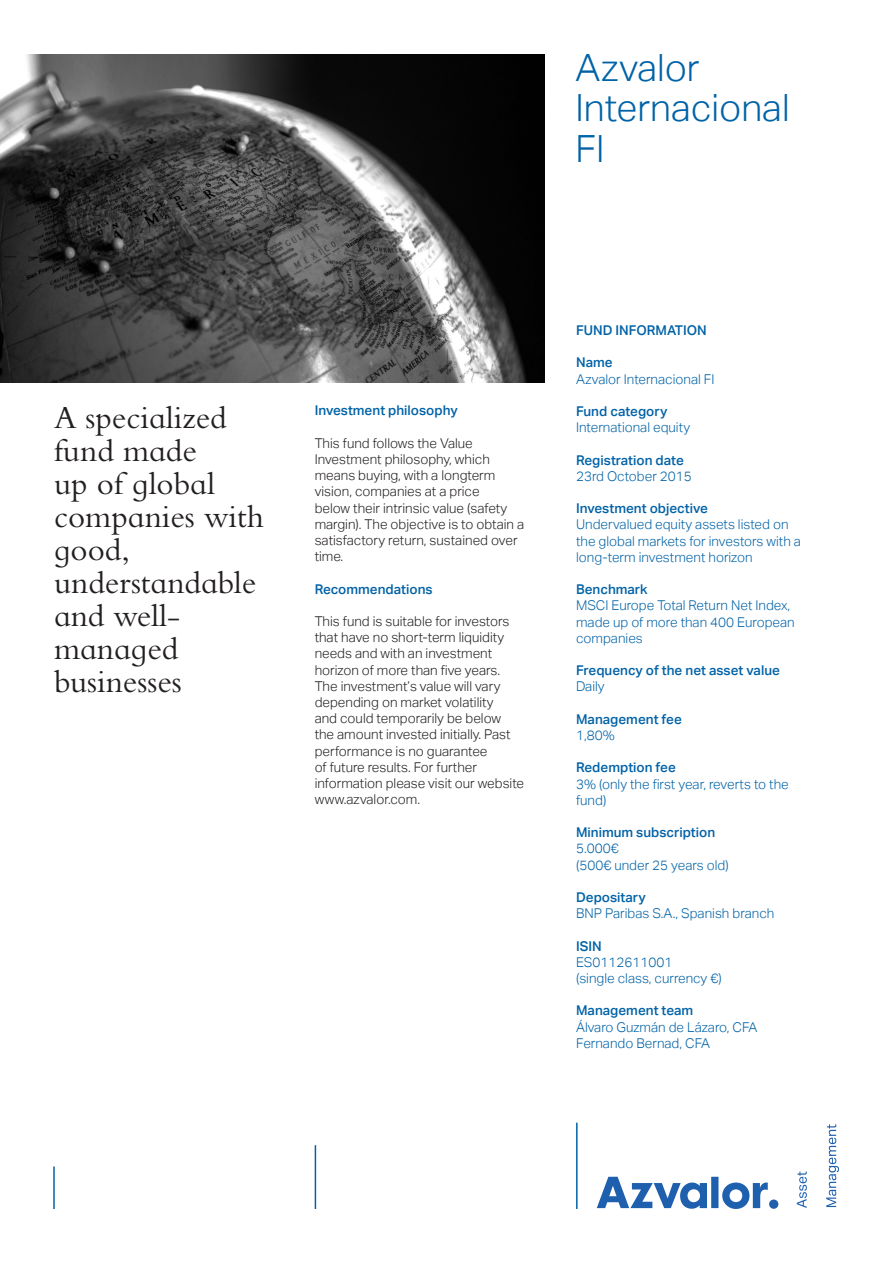
<style>
.page{position:relative;width:893px;height:1263px;background:#fff}
.page>*{position:absolute;margin:0;border:0;box-sizing:border-box;transform-origin:0 0}
.t1{font:300 37.5px "Aktiv Grotesk";color:#0062a7}
.t2{font:33px/33px "Bembo Infant MT Std";color:#231f20}
.t3{font:300 13.5px/16.2px "Aktiv Grotesk";color:#231f20}
.t4{font:300 13.5px/16.2px "Aktiv Grotesk";color:#0062a7}
.t5{font:500 13.5px/16.2px "Aktiv Grotesk";color:#0062a7}
.s1{font-weight:300}
</style>
<div class="page">
<img style="left:0;top:54px;width:544px;height:329px">
<svg style="left:597px;top:1124px;width:242px;height:85px"></svg>
<hr style="left:53px;top:1166px;width:2px;height:43px;background:#0062a7">
<hr style="left:315px;top:1145px;width:1px;height:64px;background:#0062a7">
<hr style="left:576px;top:1123px;width:2px;height:86px;background:#0062a7">
<p class="t1" style="left:575px;top:46px;width:126px">Azvalor</p>
<p class="t1" style="left:575px;top:86px;width:216px">Internacional</p>
<p class="t1" style="left:575px;top:127px;width:31px">FI</p>
<p class="t2" style="left:54px;top:400px;width:211px">A specialized fund made<br>up of global companies with good,</p>
<p class="t2" style="left:54px;top:565px;width:204px">understandable and well&shy;managed businesses</p>
<p class="t5" style="left:315px;top:403px;width:145px">Investment philosophy</p>
<p class="t3" style="left:315px;top:435px;width:211px">This fund follows the Value<br>Investment philosophy, which means buying, with a longterm vision, companies at a price<br>below their intrinsic value (safety margin). The objective is to obtain a satisfactory return, sustained over time.</p>
<p class="t5" style="left:315px;top:581px;width:120px">Recommendations</p>
<p class="t3" style="left:315px;top:613px;width:196px">This fund is suitable for investors</p>
<p class="t3" style="left:315px;top:629px;width:191px">that have no short-term liquidity needs and with an investment horizon of more than five years.</p>
<p class="t3" style="left:315px;top:678px;width:211px">The investment’s value will vary depending on market volatility<br>and could temporarily be below<br>the amount invested initially. Past performance is no guarantee<br>of future results. For further information please visit our website www.azvalor.com.</p>
<p class="t5" style="left:576px;top:322px;width:132px">FUND INFORMATION</p>
<p class="t5" style="left:576px;top:355px;width:38px">Name</p>
<p class="t4" style="left:576px;top:371px;width:140px">Azvalor Internacional FI</p>
<p class="t5" style="left:576px;top:403px;width:93px">Fund category</p>
<p class="t4" style="left:576px;top:419px;width:116px">International equity</p>
<p class="t5" style="left:576px;top:452px;width:109px">Registration date</p>
<p class="t4" style="left:576px;top:468px;width:117px">23rd October 2015</p>
<p class="t5" style="left:576px;top:500px;width:133px">Investment objective</p>
<p class="t4" style="left:576px;top:517px;width:226px">Undervalued equity assets listed on the global markets for investors with a long-term investment horizon</p>
<p class="t5" style="left:576px;top:581px;width:73px">Benchmark</p>
<p class="t4" style="left:576px;top:598px;width:220px">MSCI Europe Total Return Net Index, made up of more than 400 European companies</p>
<p class="t5" style="left:576px;top:662px;width:205px">Frequency of the net asset value<br><span class="s1">Daily</span></p>
<p class="t5" style="left:576px;top:711px;width:107px">Management fee</p>
<p class="t4" style="left:576px;top:727px;width:40px">1,80%</p>
<p class="t5" style="left:576px;top:760px;width:101px">Redemption fee</p>
<p class="t4" style="left:576px;top:776px;width:214px">3% (only the first year, reverts to the fund)</p>
<p class="t5" style="left:576px;top:824px;width:141px">Minimum subscription</p>
<p class="t4" style="left:576px;top:841px;width:44px">5.000€</p>
<p class="t4" style="left:576px;top:857px;width:154px">(500€ under 25 years old)</p>
<p class="t5" style="left:576px;top:889px;width:71px">Depositary</p>
<p class="t4" style="left:576px;top:905px;width:200px">BNP Paribas S.A., Spanish branch</p>
<p class="t5" style="left:576px;top:938px;width:27px">ISIN</p>
<p class="t4" style="left:576px;top:954px;width:98px">ES0112611001</p>
<p class="t4" style="left:576px;top:970px;width:147px">(single class, currency €)</p>
<p class="t5" style="left:576px;top:1003px;width:119px">Management team</p>
<p class="t4" style="left:576px;top:1019px;width:183px">Álvaro Guzmán de Lázaro, CFA</p>
<p class="t4" style="left:576px;top:1035px;width:135px">Fernando Bernad, CFA</p>
</div>
